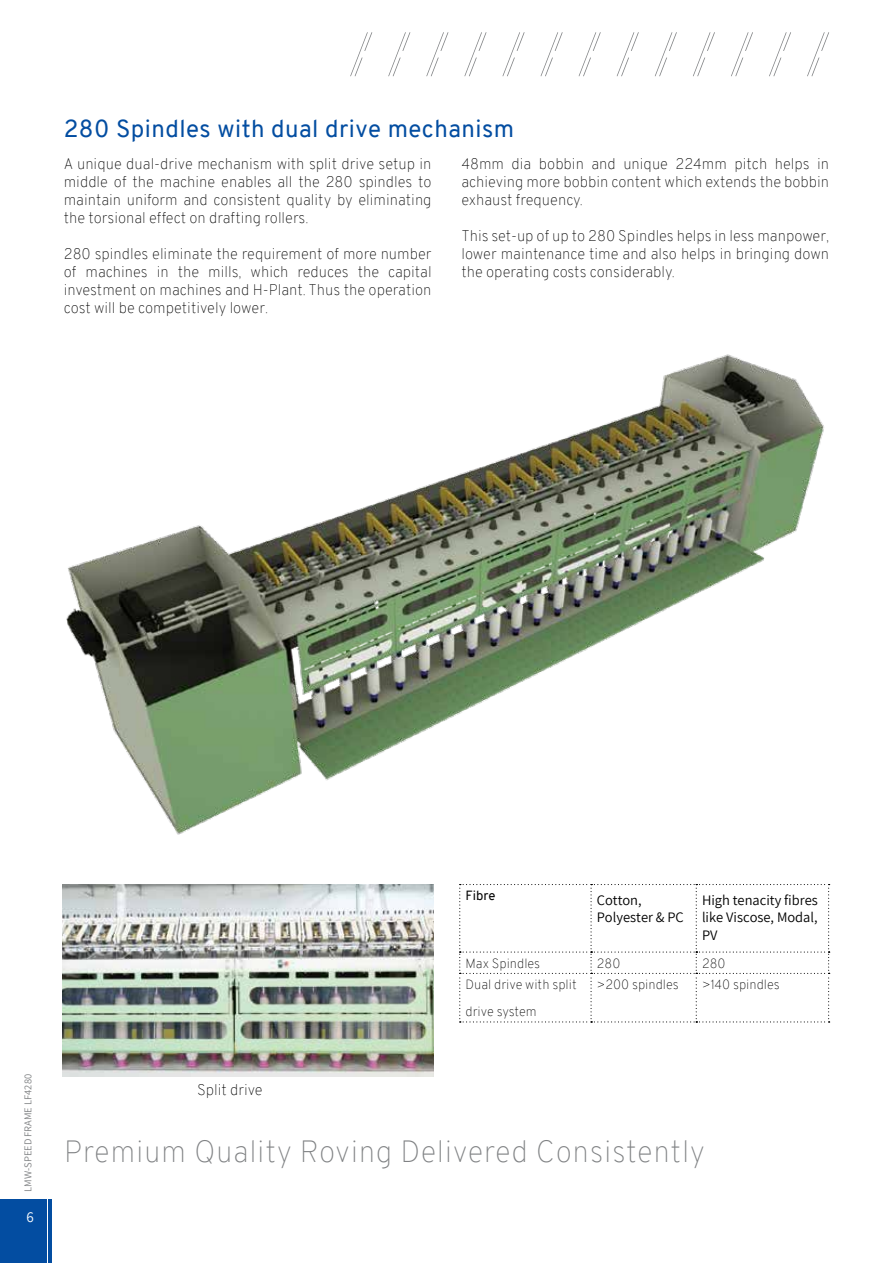
<style>
.page{position:relative;width:893px;height:1263px;background:#fff}
.page>*{position:absolute;margin:0;border:0;box-sizing:border-box;transform-origin:0 0}
.t1{font:100 30px "Overpass";letter-spacing:.02em;color:#808284}
.t2{font:24px "Overpass";letter-spacing:.02em;color:#034da1}
.t3{font:100 15px/18px "Overpass";color:#000;text-align:justify}
.t4{font:15px "Assistant";color:#fff}
.t5{font:14.4px/17.4px "Assistant";color:#000}
.t6{font:100 13.05px/27.2px "Overpass";color:#000}
.t7{font:13.05px "Overpass";color:#000}
.t8{font:10.5px "Assistant";color:#808284}
</style>
<div class="page">
<svg style="left:350px;top:32px;width:22px;height:44px"></svg>
<svg style="left:388px;top:32px;width:22px;height:44px"></svg>
<svg style="left:426px;top:32px;width:22px;height:44px"></svg>
<svg style="left:464px;top:32px;width:23px;height:44px"></svg>
<svg style="left:502px;top:32px;width:23px;height:44px"></svg>
<svg style="left:540px;top:32px;width:23px;height:44px"></svg>
<svg style="left:579px;top:32px;width:22px;height:44px"></svg>
<svg style="left:617px;top:32px;width:22px;height:44px"></svg>
<svg style="left:655px;top:32px;width:22px;height:44px"></svg>
<svg style="left:693px;top:32px;width:22px;height:44px"></svg>
<svg style="left:731px;top:32px;width:22px;height:44px"></svg>
<svg style="left:769px;top:32px;width:22px;height:44px"></svg>
<svg style="left:807px;top:32px;width:22px;height:44px"></svg>
<hr style="left:48px;top:1199px;width:3px;height:64px;background:#034da1">
<div style="left:0;top:1199px;width:46px;height:64px;background:#034da1"></div>
<img style="left:66px;top:354px;width:758px;height:481px">
<img style="left:63px;top:884px;width:371px;height:192px">
<svg style="left:459px;top:884px;width:371px;height:138px"></svg>
<h2 class="t2" style="left:64px;top:112px;width:452px">280 Spindles with dual drive mechanism</h2>
<p class="t3" style="left:64px;top:155px;width:369px">A unique dual-drive mechanism with split drive setup in middle of the machine enables all the 280 spindles to maintain uniform and consistent quality by eliminating the torsional effect on drafting rollers.</p>
<p class="t3" style="left:64px;top:245px;width:369px">280 spindles eliminate the requirement of more number of machines in the mills, which reduces the capital investment on machines and H-Plant. Thus the operation cost will be competitively lower.</p>
<p class="t3" style="left:461px;top:155px;width:369px">48mm dia bobbin and unique 224mm pitch helps in achieving more bobbin content which extends the bobbin exhaust frequency.</p>
<p class="t3" style="left:461px;top:227px;width:369px">This set-up of up to 280 Spindles helps in less manpower, lower maintenance time and also helps in bringing down the operating costs considerably.</p>
<p class="t8" style="left:21px;top:1192px;width:119px;rotate:-90deg">LMW-SPEED FRAME LF4280</p>
<p class="t4" style="left:26px;top:1207px;width:9px">6</p>
<p class="t3" style="left:197px;top:1080px;width:67px">Split drive</p>
<p class="t7" style="left:466px;top:886px;width:32px">Fibre</p>
<p class="t5" style="left:597px;top:891px;width:89px">Cotton,<br>Polyester &amp; PC</p>
<p class="t5" style="left:702px;top:891px;width:117px;text-align:justify">High tenacity fibres like Viscose, Modal, PV</p>
<p class="t6" style="left:466px;top:949px;width:76px">Max Spindles</p>
<p class="t6" style="left:597px;top:949px;width:25px">280</p>
<p class="t6" style="left:702px;top:949px;width:25px">280</p>
<p class="t6" style="left:466px;top:971px;width:113px">Dual drive with split drive system</p>
<p class="t6" style="left:597px;top:971px;width:83px">&gt;200 spindles</p>
<p class="t6" style="left:702px;top:971px;width:79px">&gt;140 spindles</p>
<h1 class="t1" style="left:64px;top:1130px;width:642px">Premium Quality Roving Delivered Consistently</h1>
</div>
